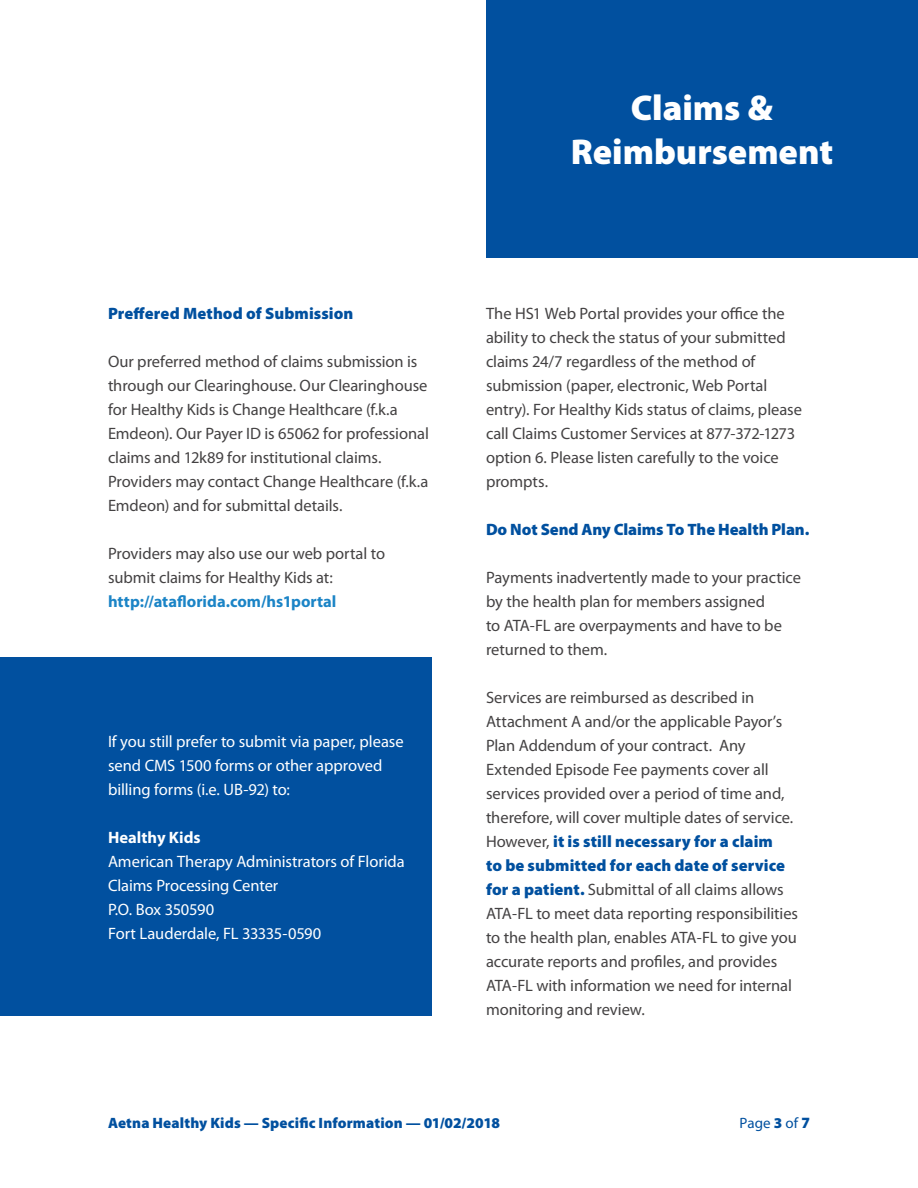
<style>
.page{position:relative;width:918px;height:1188px;background:#fff}
.page>*{position:absolute;margin:0;border:0;box-sizing:border-box;transform-origin:0 0}
.t1{font:900 36px/43.2px "Myriad Pro";color:#fff;text-align:center}
.t2{font:16.5px/24px "Myriad Pro";letter-spacing:-.005em;color:#444243}
.t3{font:16.5px/24px "Myriad Pro";letter-spacing:-.005em;color:#fff}
.t4{font:900 16.5px "Myriad Pro";color:#01509f}
.t5{font:700 16.5px "Myriad Pro";letter-spacing:.005em;color:#fff}
.t6{font:900 15px "Myriad Pro";letter-spacing:.01em;color:#01509f}
.t7{font:15px "Myriad Pro";color:#01509f}
.s1{font-weight:700;color:#1b84c6}
.s2{font-weight:900;color:#01509f}
.s3{font-weight:900}
.s4{font-weight:900;font-size:15.75px}
</style>
<div class="page">
<div style="left:486px;top:0;width:432px;height:257px;background:#01509f"></div>
<div style="left:0;top:658px;width:432px;height:358px;background:#01509f"></div>
<p class="t4" style="left:108px;top:304px;width:247px">Preffered Method of Submission</p>
<p class="t2" style="left:108px;top:349px;width:322px">Our preferred method of claims submission is through our Clearinghouse. Our Clearinghouse for Healthy Kids is Change Healthcare (f.k.a Emdeon). Our Payer ID is 65062 for professional claims and 12k89 for institutional claims.<br>Providers may contact Change Healthcare (f.k.a Emdeon) and for submittal details.</p>
<p class="t2" style="left:108px;top:541px;width:279px">Providers may also use our web portal to submit claims for Healthy Kids at: <span class="s1">http://ataflorida.com/hs1portal</span></p>
<p class="t3" style="left:108px;top:729px;width:297px">If you still prefer to submit via paper, please send CMS 1500 forms or other approved billing forms (i.e. UB-92) to:</p>
<p class="t5" style="left:108px;top:827px;width:94px">Healthy Kids</p>
<p class="t3" style="left:108px;top:849px;width:298px">American Therapy Administrators of Florida</p>
<p class="t3" style="left:108px;top:873px;width:172px">Claims Processing Center</p>
<p class="t3" style="left:108px;top:897px;width:108px">P.O. Box 350590</p>
<p class="t3" style="left:108px;top:921px;width:215px">Fort Lauderdale, FL 33335-0590</p>
<p class="t1" style="left:571px;top:87px;width:264px">Claims &amp;<br>Reimbursement</p>
<p class="t2" style="left:486px;top:301px;width:317px">The HS1 Web Portal provides your office the ability to check the status of your submitted claims 24/7 regardless of the method of submission (paper, electronic, Web Portal entry). For Healthy Kids status of claims, please call Claims Customer Services at 877-372-1273 option 6. Please listen carefully to the voice prompts.</p>
<p class="t4" style="left:486px;top:520px;width:325px">Do Not Send Any Claims To The Health Plan.</p>
<p class="t2" style="left:486px;top:565px;width:317px">Payments inadvertently made to your practice by the health plan for members assigned<br>to ATA-FL are overpayments and have to be returned to them.</p>
<p class="t2" style="left:486px;top:685px;width:314px">Services are reimbursed as described in Attachment A and/or the applicable Payor’s Plan Addendum of your contract. Any Extended Episode Fee payments cover all services provided over a period of time and, therefore, will cover multiple dates of service.<br>However, <span class="s2">it is still necessary for a claim<br>to be submitted for each date of service for a patient.</span> Submittal of all claims allows ATA-FL to meet data reporting responsibilities to the health plan, enables ATA-FL to give you accurate reports and profiles, and provides ATA-FL with information we need for internal monitoring and review.</p>
<p class="t6" style="left:108px;top:1114px;width:394px">Aetna Healthy Kids — Specific Information — 01/02/2018</p>
<p class="t7" style="left:740px;top:1114px;width:72px">Page <span class="s3">3</span> of <span class="s4">7</span></p>
</div>
